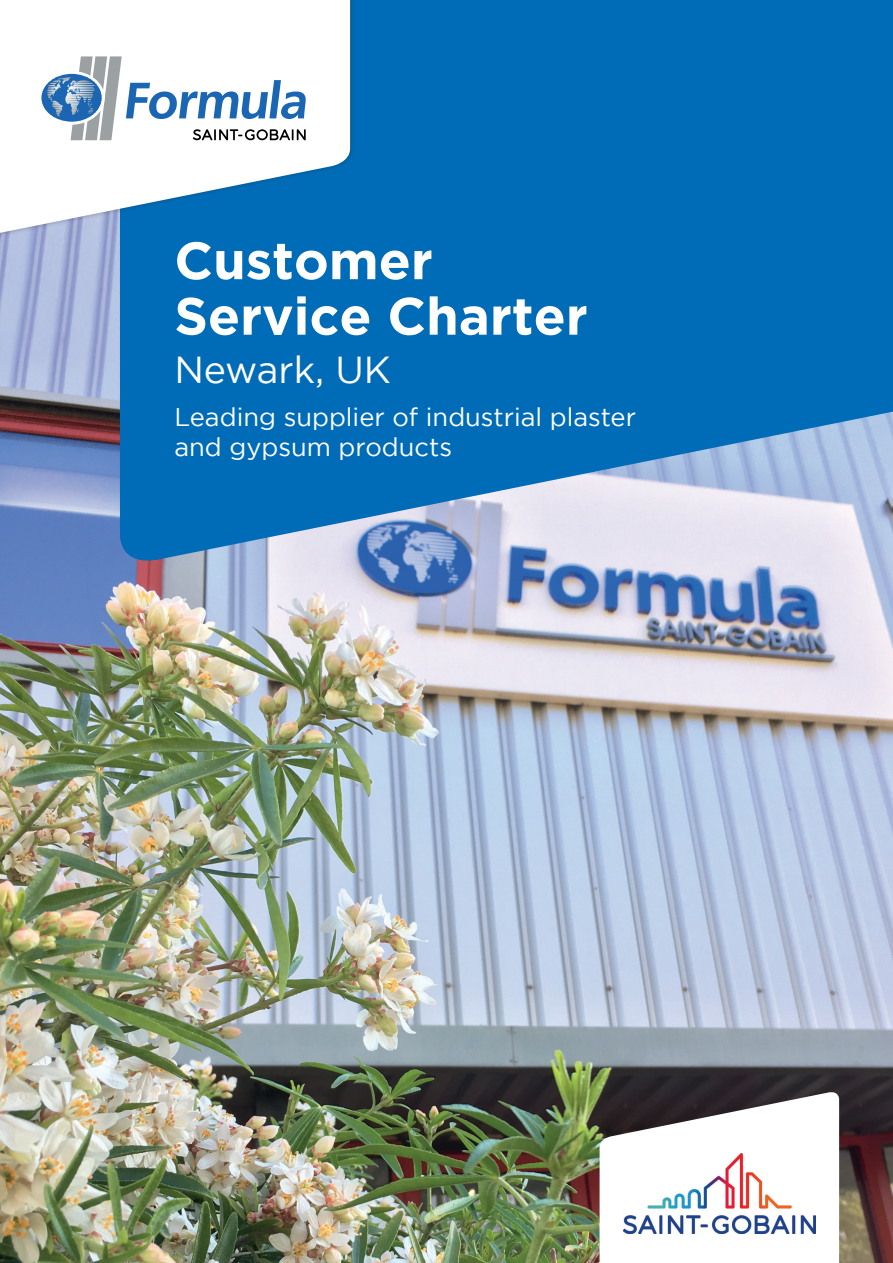
<style>
.page{position:relative;width:893px;height:1263px;background:#fff}
.page>*{position:absolute;margin:0;border:0;box-sizing:border-box;transform-origin:0 0}
.t1{font:700 52.5px/55.5px "Gotham";color:#fff}
.t2{font:37.5px "Gotham";color:#fff}
.t3{font:25.5px/30px "Gotham";color:#fff}
</style>
<div class="page">
<img style="left:0;top:241px;width:893px;height:1022px">
<svg style="left:120px;top:0;width:773px;height:567px;background:#1f7bbe"></svg>
<div style="left:0;top:0;width:355px;height:241px;background:#231f20;opacity:.3"></div>
<svg style="left:0;top:0;width:350px;height:239px"></svg>
<svg style="left:600px;top:1090px;width:239px;height:173px"></svg>
<img style="left:623px;top:1153px;width:192px;height:80px">
<div style="left:30px;top:45px;width:287px;height:107px;background:#fff"></div>
<svg style="left:42px;top:56px;width:264px;height:84px"></svg>
<h1 class="t1" style="left:174px;top:231px;width:415px">Customer<br>Service Charter</h1>
<h2 class="t2" style="left:174px;top:349px;width:218px">Newark, UK</h2>
<p class="t3" style="left:174px;top:402px;width:463px">Leading supplier of industrial plaster and gypsum products</p>
</div>
